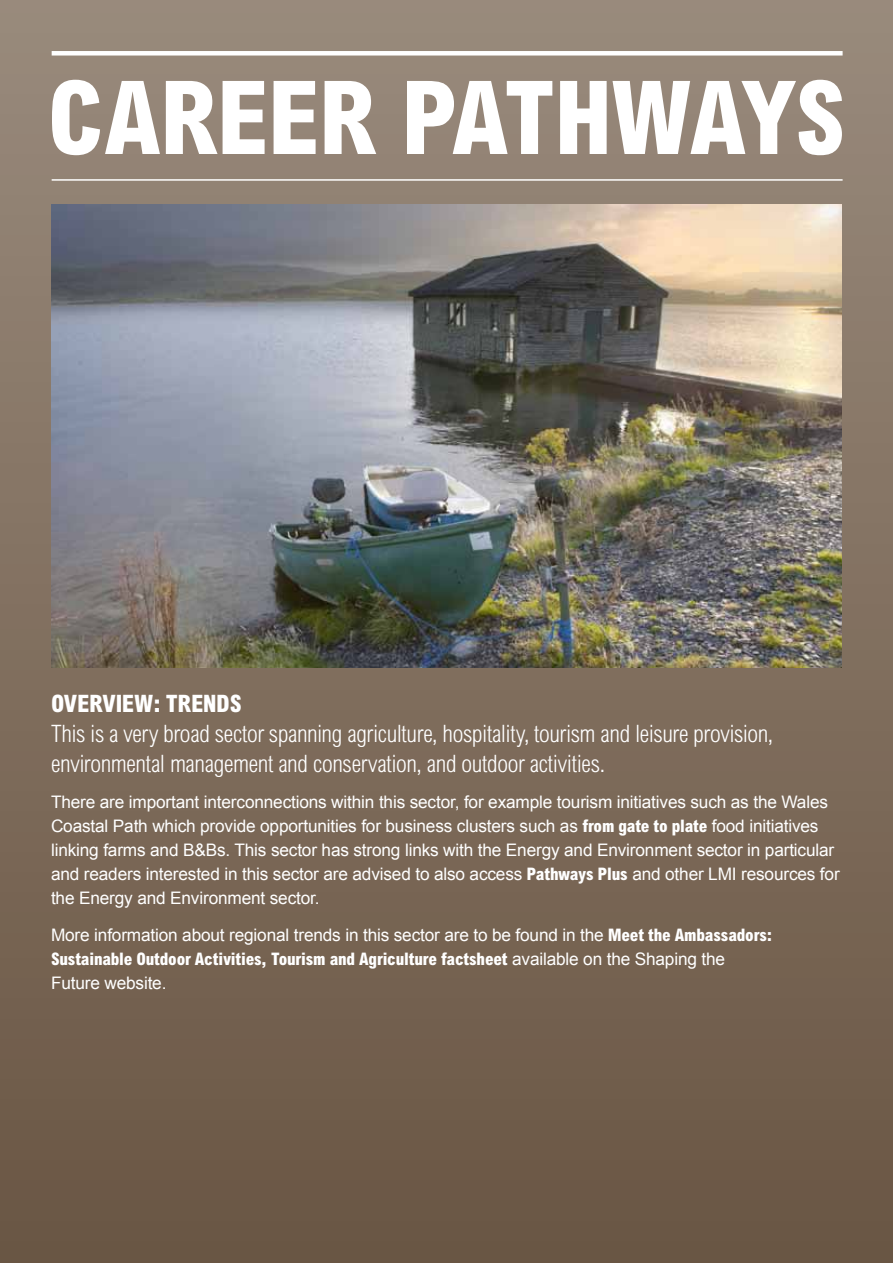
<style>
.page{position:relative;width:893px;height:1263px;background:#fff}
.page>*{position:absolute;margin:0;border:0;box-sizing:border-box;transform-origin:0 0}
.t1{font:800 condensed 102px "Arial";color:#fff}
.t2{font:300 condensed 24px/30px "Arial";letter-spacing:-.015em;color:#fff}
.t3{font:800 condensed 24px "Arial";color:#fff}
.t4{font:17.25px/24px "Arial";letter-spacing:-.01em;color:#fff}
.s1{font-weight:800;font-stretch:condensed}
</style>
<div class="page">
<div style="left:0;top:0;width:893px;height:1263px;background:linear-gradient(to bottom,#998a7c,#695543)"></div>
<hr style="left:52px;top:179px;width:791px;height:2px;background:#fff">
<div style="left:52px;top:51px;width:791px;height:5px;background:#fff"></div>
<img style="left:52px;top:205px;width:790px;height:462px">
<h1 class="t1" style="left:47px;top:56px;width:411px">CAREER PATHWAY</h1>
<h1 class="t1" style="left:795px;top:56px;width:52px">S</h1>
<h2 class="t3" style="left:51px;top:688px;width:190px">Overview: Trends</h2>
<h2 class="t2" style="left:51px;top:718px;width:724px">This is a very broad sector spanning agriculture, hospitality, tourism and leisure provision, environmental management and conservation, and outdoor activities.</h2>
<p class="t4" style="left:51px;top:790px;width:790px">There are important interconnections within this sector, for example tourism initiatives such as the Wales Coastal Path which provide opportunities for business clusters such as <span class="s1">from gate to plate</span> food initiatives linking farms and B&amp;Bs. This sector has strong links with the Energy and Environment sector in particular and readers interested in this sector are advised to also access <span class="s1">Pathways Plus</span> and other LMI resources for the Energy and Environment sector.</p>
<p class="t4" style="left:51px;top:923px;width:722px">More information about regional trends in this sector are to be found in the <span class="s1">Meet the Ambassadors:<br>Sustainable Outdoor Activities, Tourism and Agriculture factsheet</span> available on the Shaping the<br>Future website.</p>
</div>
